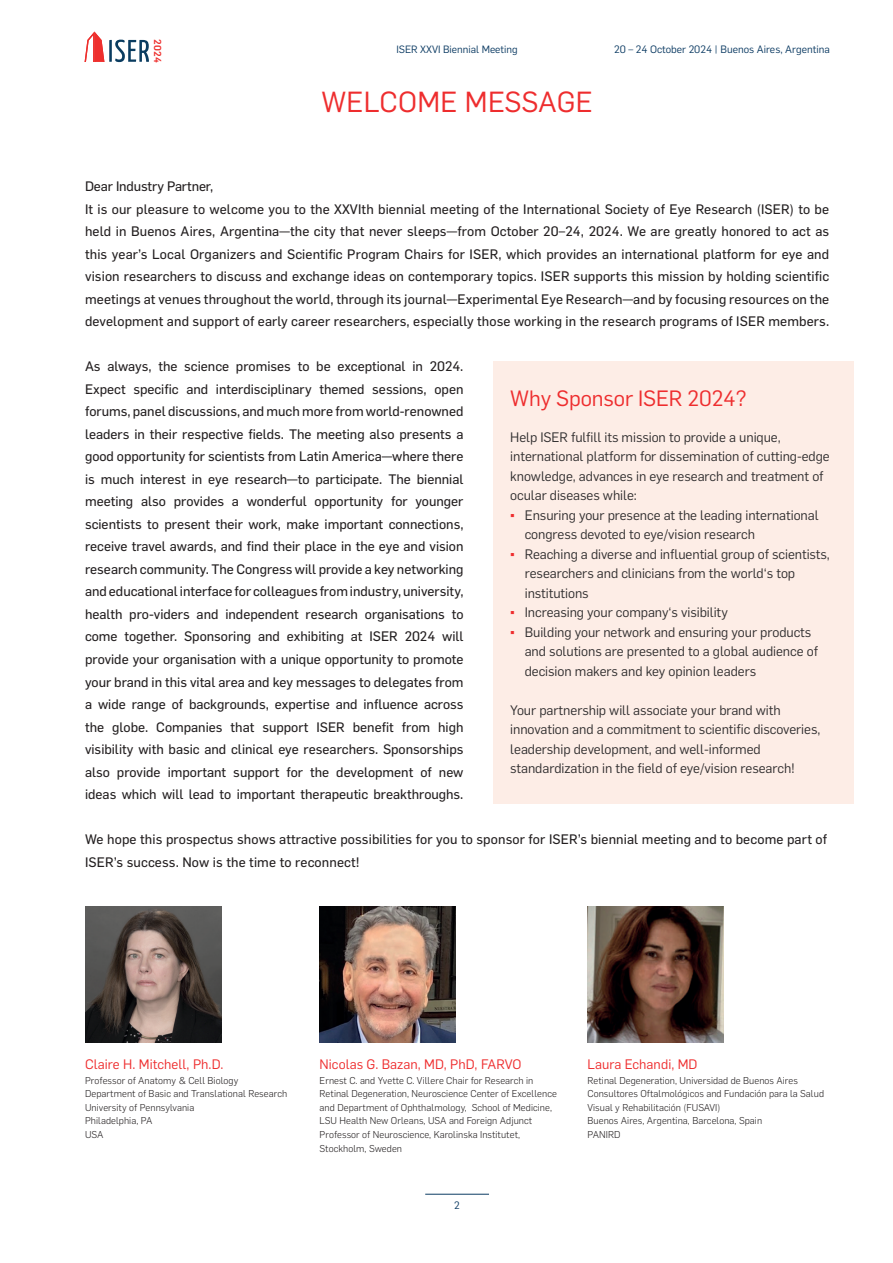
<style>
.page{position:relative;width:893px;height:1263px;background:#fff}
.page>*{position:absolute;margin:0;border:0;box-sizing:border-box;transform-origin:0 0}
.t1{font:28.5px "Flama";letter-spacing:.01em;color:#ee2d2e}
.t2{font:21.75px "Flama";letter-spacing:-.005em;color:#ee2d2e}
.t3{font:13.5px/22.5px "Flama Basic";letter-spacing:.01em;color:#231f20}
.t4{font:13.5px/19.5px "Flama";letter-spacing:-.005em;color:#312f30}
.t5{font:13.5px "Flama";letter-spacing:.005em;color:#ee2d2e}
.t6{font:10.5px "Flama";color:#0c3b63}
.t7{font:10.35px "Flama";color:#0c3b63}
.t8{font:500 9.9px "Flama";color:#ee2f2d}
.t9{font:300 9.75px/13.5px "Flama";letter-spacing:.005em;color:#231f20}
.s1{font-family:"Arial";color:#ee2d2e}
</style>
<div class="page">
<hr style="left:425px;top:1194px;width:64px;height:1px;background:#0c3b63">
<svg style="left:84px;top:31px;width:65px;height:31px"></svg>
<img style="left:587px;top:906px;width:137px;height:137px">
<img style="left:85px;top:906px;width:136px;height:137px">
<img style="left:320px;top:906px;width:136px;height:137px">
<div style="left:493px;top:361px;width:361px;height:443px;background:#fdede6"></div>
<p class="t8" style="left:165px;top:39px;width:25px;rotate:90deg">2024</p>
<p class="t7" style="left:396px;top:42px;width:123px">ISER XXVI Biennial Meeting</p>
<h1 class="t1" style="left:321px;top:82px;width:273px">WELCOME MESSAGE</h1>
<p class="t6" style="left:614px;top:42px;width:217px">20 – 24 October 2024 | Buenos Aires, Argentina</p>
<p class="t3" style="left:85px;top:174px;width:746px">Dear Industry Partner,<br>It is our pleasure to welcome you to the XXVIth biennial meeting of the International Society of Eye Research (ISER) to be held in Buenos Aires, Argentina—the city that never sleeps—from October 20–24, 2024. We are greatly honored to act as this year’s Local Organizers and Scientific Program Chairs for ISER, which provides an international platform for eye and vision researchers to discuss and exchange ideas on contemporary topics. ISER supports this mission by holding scientific meetings at venues throughout the world, through its journal—Experimental Eye Research—and by focusing resources on the development and support of early career researchers, especially those working in the research programs of ISER members.</p>
<p class="t3" style="left:85px;top:354px;width:380px;text-align:justify">As always, the science promises to be exceptional in 2024.<br>Expect specific and interdisciplinary themed sessions, open forums, panel discussions, and much more from world-renowned leaders in their respective fields. The meeting also presents a good opportunity for scientists from Latin America—where there is much interest in eye research—to participate. The biennial meeting also provides a wonderful opportunity for younger scientists to present their work, make important connections, receive travel awards, and find their place in the eye and vision research community. The Congress will provide a key networking and educational interface for colleagues from industry, university, health pro-viders and independent research organisations to come together. Sponsoring and exhibiting at ISER 2024 will provide your organisation with a unique opportunity to promote your brand in this vital area and key messages to delegates from a wide range of backgrounds, expertise and influence across the globe. Companies that support ISER benefit from high visibility with basic and clinical eye researchers. Sponsorships also provide important support for the development of new ideas which will lead to important therapeutic breakthroughs.</p>
<p class="t3" style="left:85px;top:827px;width:744px">We hope this prospectus shows attractive possibilities for you to sponsor for ISER’s biennial meeting and to become part of<br>ISER’s success. Now is the time to reconnect!</p>
<h2 class="t2" style="left:510px;top:384px;width:238px">Why Sponsor ISER 2024?</h2>
<p class="t4" style="left:510px;top:427px;width:321px">Help ISER fulfill its mission to provide a unique, international platform for dissemination of cutting-edge knowledge, advances in eye research and treatment of ocular diseases while:</p>
<p class="t4" style="left:525px;top:505px;width:295px;text-indent:-14px"><span class="s1">▪</span> Ensuring your presence at the leading international congress devoted to eye/vision research</p>
<p class="t4" style="left:525px;top:544px;width:307px;text-indent:-14px"><span class="s1">▪</span> Reaching a diverse and influential group of scientists, researchers and clinicians from the world‘s top institutions</p>
<p class="t4" style="left:510px;top:602px;width:219px"><span class="s1">▪</span> Increasing your company‘s visibility</p>
<p class="t4" style="left:525px;top:621px;width:295px;text-indent:-14px"><span class="s1">▪</span> Building your network and ensuring your products and solutions are presented to a global audience of decision makers and key opinion leaders</p>
<p class="t4" style="left:510px;top:699px;width:312px">Your partnership will associate your brand with innovation and a commitment to scientific discoveries, leadership development, and well-informed standardization in the field of eye/vision research!</p>
<p class="t5" style="left:85px;top:1055px;width:140px">Claire H. Mitchell, Ph.D.</p>
<p class="t9" style="left:85px;top:1073px;width:204px">Professor of Anatomy &amp; Cell Biology<br>Department of Basic and Translational Research<br>University of Pennsylvania<br>Philadelphia, PA<br>USA</p>
<p class="t5" style="left:320px;top:1055px;width:203px">Nicolas G. Bazan, MD, PhD, FARVO</p>
<p class="t9" style="left:320px;top:1073px;width:239px">Ernest C. and Yvette C. Villere Chair for Research in Retinal Degeneration, Neuroscience Center of Excellence and Department of Ophthalmology, School of Medicine, LSU Health New Orleans, USA and Foreign Adjunct Professor of Neuroscience, Karolinska Institutet, Stockholm, Sweden</p>
<p class="t6" style="left:454px;top:1198px;width:7px">2</p>
<p class="t5" style="left:587px;top:1055px;width:112px">Laura Echandi, MD</p>
<p class="t9" style="left:587px;top:1073px;width:238px">Retinal Degeneration, Universidad de Buenos Aires Consultores Oftalmológicos and Fundación para la Salud Visual y Rehabilitación (FUSAVI)<br>Buenos Aires, Argentina, Barcelona, Spain<br>PANIRD</p>
</div>
